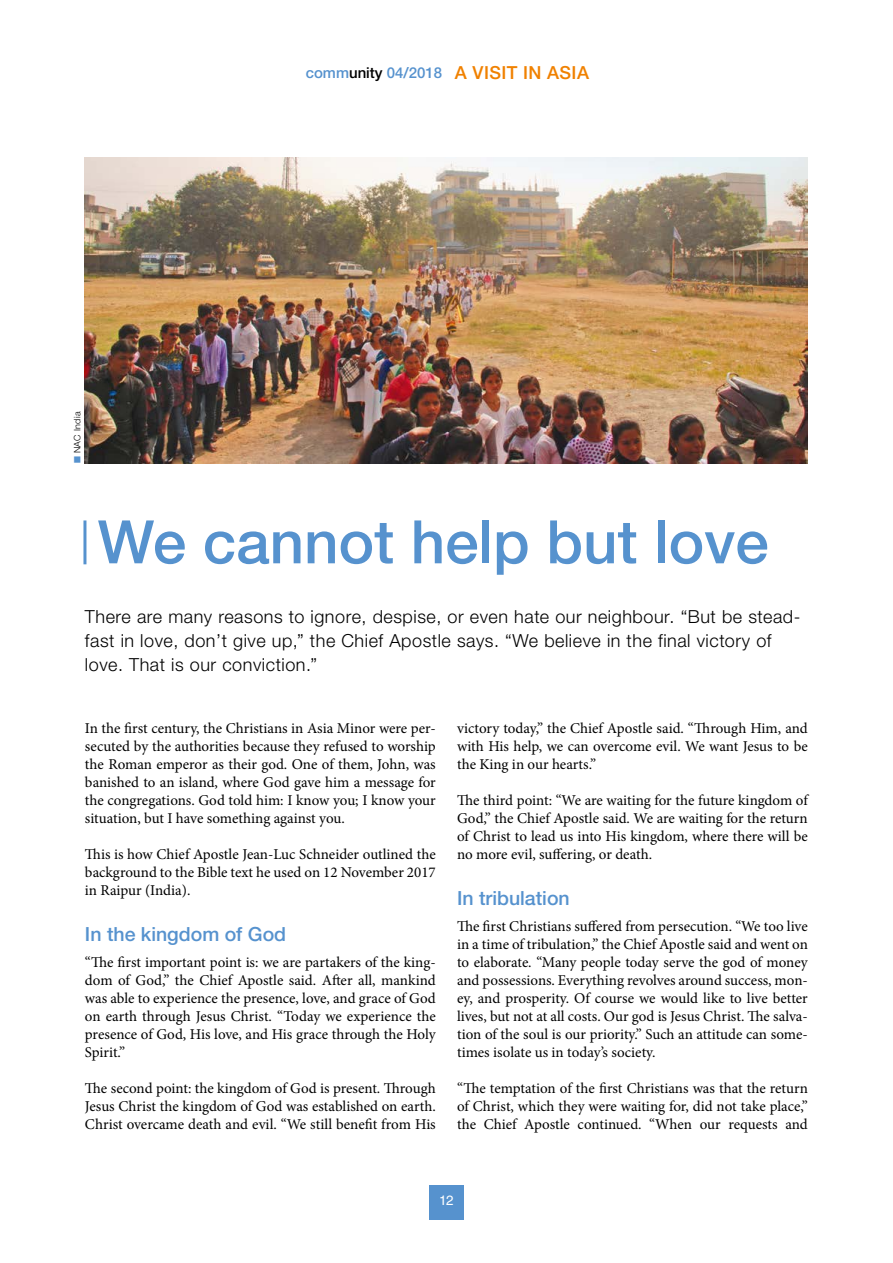
<style>
.page{position:relative;width:893px;height:1263px;background:#fff}
.page>*{position:absolute;margin:0;border:0;box-sizing:border-box;transform-origin:0 0}
.t1{font:500 60px "Helvetica Neue LTW1 G";color:#5692ce}
.t2{font:500 19.5px "Helvetica Neue LTW1 G";color:#5692ce}
.t3{font:300 18px/24px "Helvetica Neue LTW1 G";letter-spacing:.03em;color:#000}
.t4{font:500 18px "Helvetica Neue LTW1 G";letter-spacing:.02em;color:#f08100}
.t5{font:15px/18px "Minion Pro";letter-spacing:-.005em;color:#000;text-align:justify}
.t6{font:300 13.5px "Helvetica Neue LTW1 G";color:#fff}
.t7{font:300 9px "Helvetica Neue LTW1 G";letter-spacing:.04em;color:#000}
.s1{font-size:15px;color:#5692ce}
.s2{font-size:15px;color:#000}
.s3{color:#5692ce}
.s4{font-family:"Helvetica LT Std";font-weight:400}
</style>
<div class="page">
<div style="left:429px;top:1185px;width:35px;height:34px;background:#5692ce"></div>
<hr style="left:83px;top:520px;width:3px;height:44px;background:#5692ce">
<img style="left:85px;top:157px;width:723px;height:306px">
<p class="t4" style="left:306px;top:62px;width:285px"><span class="s1">comm</span><span class="s2">unity</span> <span class="s1">04/2018</span> A VISIT IN ASIA</p>
<p class="t7" style="left:72px;top:463px;width:53px;rotate:-90deg"><span class="s3">■</span> NAC India</p>
<h1 class="t1" style="left:98px;top:506px;width:672px">We cannot help but love</h1>
<p class="t3" style="left:85px;top:605px;width:717px">There are many reasons to ignore, despise, or even hate our neighbour. “But be stead&shy;fast in love, don’t give up,” the Chief Apostle says. “We believe in the final victory of love. That is our conviction.”</p>
<p class="t5" style="left:85px;top:719px;width:352px">In the first century, the Christians in Asia Minor were per&shy;secuted by the authorities because they refused to worship the Roman emperor as their god. One of them, John, was banished to an island, where God gave him a message for the congregations. God told him: I know you; I know your situation, but I have something against you.</p>
<p class="t5" style="left:85px;top:845px;width:352px">This is how Chief Apostle Jean-Luc Schneider outlined the background to the Bible text he used on 12 November 2017 in Raipur (India).</p>
<h2 class="t2" style="left:85px;top:923px;width:203px">In the kingdom of God</h2>
<p class="t5" style="left:85px;top:953px;width:352px">“The first important point is: we are partakers of the king&shy;dom of God,” the Chief Apostle said. After all, mankind was able to experience the presence, love, and grace of God on earth through Jesus Christ. “Today we experience the presence of God, His love, and His grace through the Holy Spirit.”</p>
<p class="t5" style="left:85px;top:1079px;width:352px">The second point: the kingdom of God is present. Through Jesus Christ the kingdom of God was established on earth.<br>Christ overcame death and evil. “We still benefit from His</p>
<p class="t5" style="left:457px;top:719px;width:352px">victory today,” the Chief Apostle said. “Through Him, and with His help, we can overcome evil. We want Jesus to be the King in our hearts.”</p>
<p class="t5" style="left:457px;top:791px;width:352px">The third point: “We are waiting for the future kingdom of God,” the Chief Apostle said. We are waiting for the return of Christ to lead us into His kingdom, where there will be no more evil, suffering, or death.</p>
<h2 class="t2" style="left:457px;top:887px;width:114px">In tribulation</h2>
<p class="t5" style="left:457px;top:917px;width:352px">The first Christians suffered from persecution. “We too live in a time of tribulation,” the Chief Apostle said and went on to elaborate. “Many people today serve the god of money and possessions. Everything revolves around success, mon&shy;ey, and prosperity. Of course we would like to live better lives, but not at all costs. Our god is Jesus Christ. The salva&shy;tion of the soul is our priority.” Such an attitude can some&shy;times isolate us in today’s society.</p>
<p class="t5" style="left:457px;top:1079px;width:352px">“The temptation of the first Christians was that the return of Christ, which they were waiting for, did not take place,” the Chief Apostle continued. “When our requests and</p>
<p class="t6" style="left:439px;top:1189px;width:17px">12<span class="s4">12</span></p>
</div>
